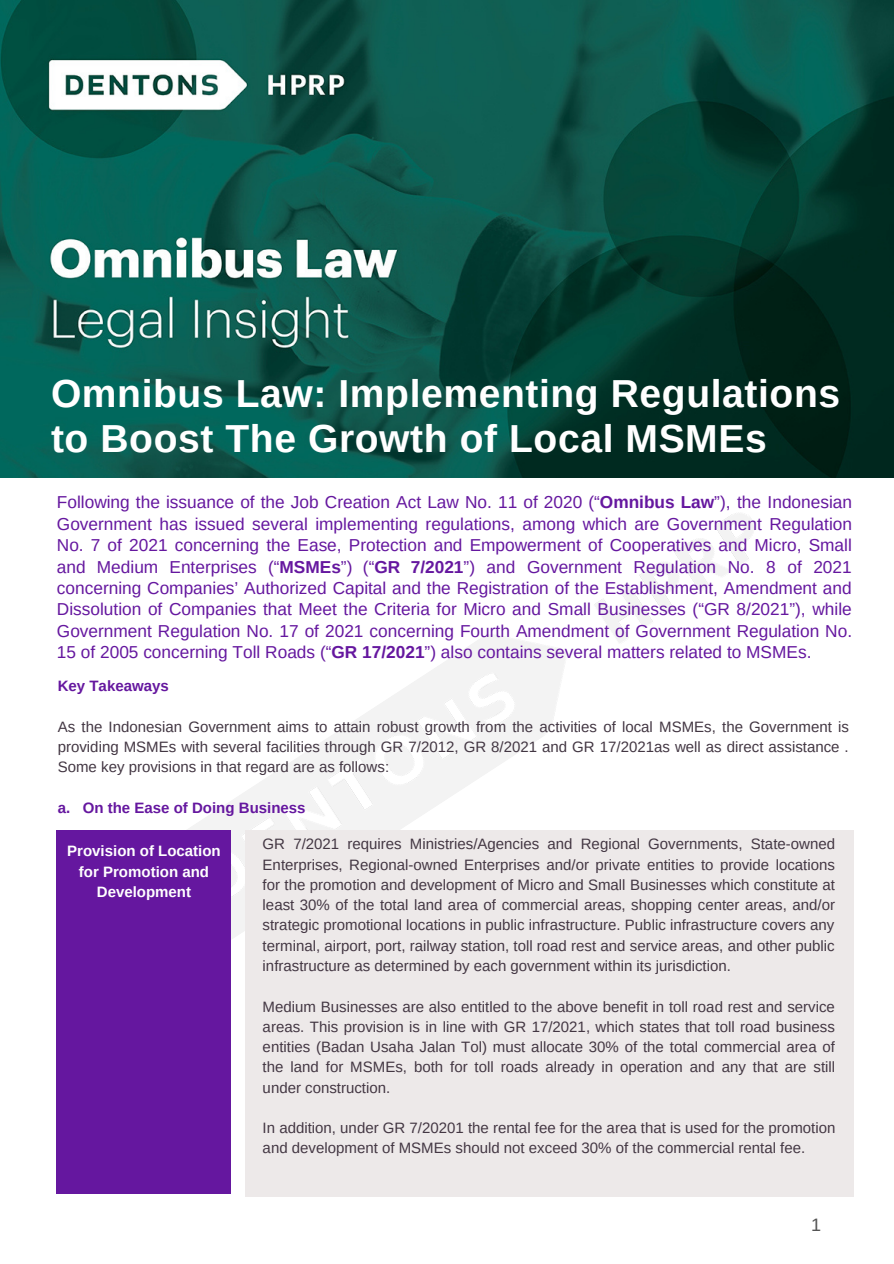
<style>
.page{position:relative;width:894px;height:1264px;background:#fff}
.page>*{position:absolute;margin:0;border:0;box-sizing:border-box;transform-origin:0 0}
.t1{font:700 39px/45px "Arimo";letter-spacing:.015em;color:#fff}
.t2{font:18px "Arimo";color:#545454}
.t3{font:17.25px/21.5px "Arimo";color:#65179f;text-align:justify}
.t4{font:15px/20.2px "Arimo";color:#433743;text-align:justify}
.t5{font:700 15px/20.2px "Arimo";color:#fff;text-align:center}
.t6{font:700 15px "Arimo";color:#65179f}
.s1{font-weight:700}
</style>
<div class="page">
<img style="left:187px;top:513px;width:566px;height:442px">
<img style="left:0;top:0;width:893px;height:477px">
<div style="left:56px;top:830px;width:174px;height:364px;background:#65179f"></div>
<div style="left:244px;top:830px;width:609px;height:366px;background:#ede9e9"></div>
<p class="t1" style="left:51px;top:371px;width:790px">Omnibus Law: Implementing Regulations to Boost The Growth of Local MSMEs</p>
<p class="t3" style="left:57px;top:491px;width:796px">Following the issuance of the Job Creation Act Law No. 11 of 2020 (“<span class="s1">Omnibus Law</span>”), the Indonesian Government has issued several implementing regulations, among which are Government Regulation No. 7 of 2021 concerning the Ease, Protection and Empowerment of Cooperatives and Micro, Small and Medium Enterprises (“<span class="s1">MSMEs</span>”) (“<span class="s1">GR 7/2021</span>”) and Government Regulation No. 8 of 2021 concerning Companies’ Authorized Capital and the Registration of the Establishment, Amendment and Dissolution of Companies that Meet the Criteria for Micro and Small Businesses (“GR 8/2021”), while Government Regulation No. 17 of 2021 concerning Fourth Amendment of Government Regulation No.<br>15 of 2005 concerning Toll Roads (“<span class="s1">GR 17/2021</span>”) also contains several matters related to MSMEs.</p>
<p class="t6" style="left:58px;top:677px;width:112px">Key Takeaways</p>
<p class="t4" style="left:58px;top:716px;width:792px">As the Indonesian Government aims to attain robust growth from the activities of local MSMEs, the Government is providing MSMEs with several facilities through GR 7/2012, GR 8/2021 and GR 17/2021as well as direct assistance .<br>Some key provisions in that regard are as follows:</p>
<p class="t6" style="left:58px;top:799px;width:249px">a. On the Ease of Doing Business</p>
<p class="t5" style="left:67px;top:841px;width:155px">Provision of Location for Promotion and<br>Development</p>
<p class="t4" style="left:262px;top:834px;width:574px">GR 7/2021 requires Ministries/Agencies and Regional Governments, State-owned Enterprises, Regional-owned Enterprises and/or private entities to provide locations for the promotion and development of Micro and Small Businesses which constitute at least 30% of the total land area of commercial areas, shopping center areas, and/or strategic promotional locations in public infrastructure. Public infrastructure covers any terminal, airport, port, railway station, toll road rest and service areas, and other public infrastructure as determined by each government within its jurisdiction.</p>
<p class="t4" style="left:262px;top:996px;width:574px">Medium Businesses are also entitled to the above benefit in toll road rest and service areas. This provision is in line with GR 17/2021, which states that toll road business entities (Badan Usaha Jalan Tol) must allocate 30% of the total commercial area of the land for MSMEs, both for toll roads already in operation and any that are still under construction.</p>
<p class="t4" style="left:262px;top:1117px;width:574px">In addition, under GR 7/20201 the rental fee for the area that is used for the promotion and development of MSMEs should not exceed 30% of the commercial rental fee.</p>
<p class="t2" style="left:811px;top:1214px;width:12px">1</p>
</div>
